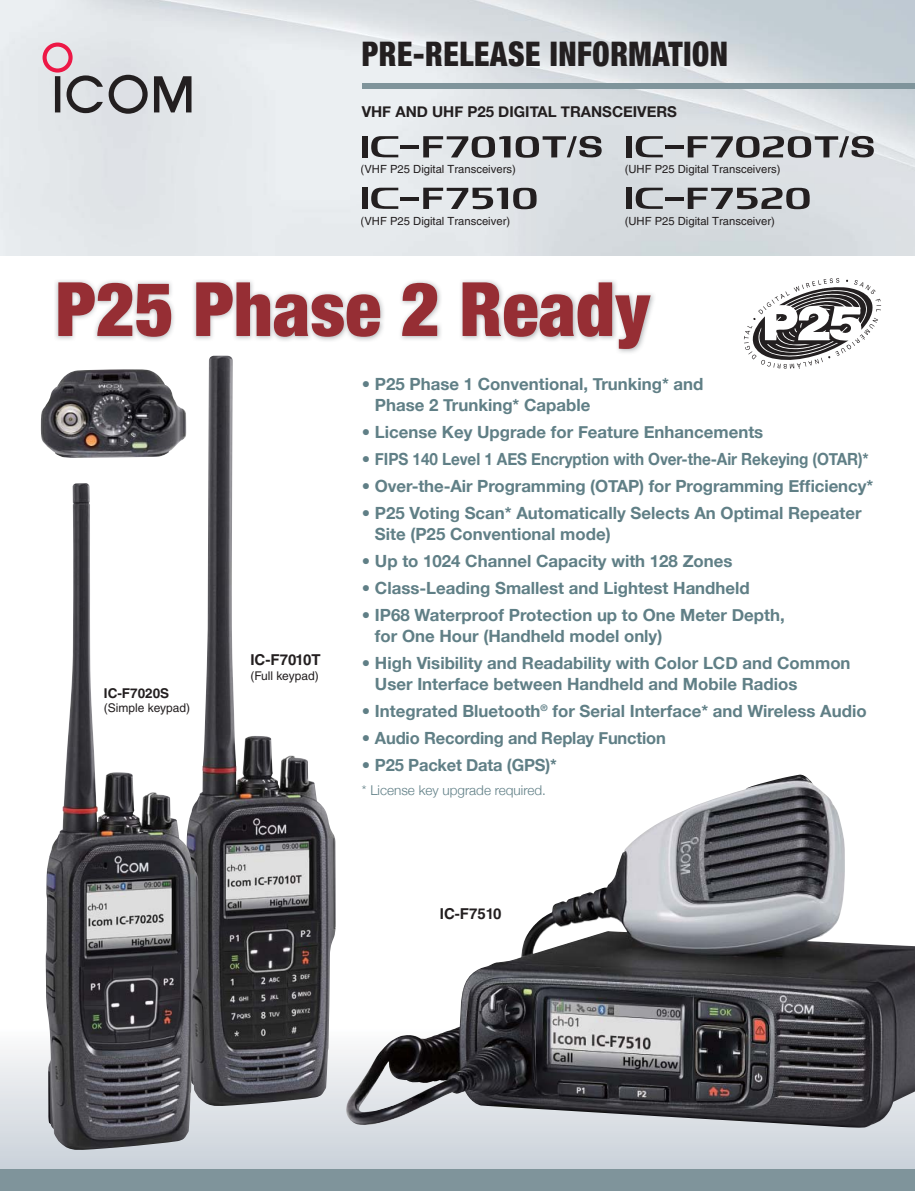
<style>
.page{position:relative;width:915px;height:1191px;background:#fff}
.page>*{position:absolute;margin:0;border:0;box-sizing:border-box;transform-origin:0 0}
.t1{font:900 condensed 75px "Helvetica Neue";color:#962e34}
.t2{font:900 condensed 33.75px "Helvetica Neue";letter-spacing:.02em;color:#231f20;scale:.91 1}
.t3{font:700 16.8px/21px "Helvetica Neue";color:#607f86}
.t4{font:700 15px "Helvetica Neue";color:#231f20}
.t5{font:700 15px "Helvetica LT Std";color:#231f20}
.t6{font:300 13.5px "Helvetica Neue";color:#607f86}
.t7{font:700 13.5px "Helvetica LT Std";color:#231f20}
.t8{font:12px "Helvetica LT Std";color:#231f20}
.t9{font:11.25px "Helvetica LT Std";color:#231f20}
</style>
<div class="page">
<svg style="left:0;top:839px;width:914px;height:330px"></svg>
<img style="left:0;top:0;width:914px;height:255px">
<svg style="left:154px;top:76px;width:37px;height:36px"></svg>
<svg style="left:109px;top:75px;width:39px;height:39px"></svg>
<svg style="left:43px;top:43px;width:60px;height:70px"></svg>
<img style="left:345px;top:774px;width:569px;height:354px">
<img style="left:186px;top:356px;width:149px;height:750px">
<img style="left:45px;top:483px;width:153px;height:666px">
<div style="left:361px;top:136px;width:6px;height:21px;background:#231f20"></div>
<svg style="left:371px;top:136px;width:27px;height:21px"></svg>
<hr style="left:400px;top:146px;width:19px;height:3px;background:#231f20">
<svg style="left:423px;top:136px;width:179px;height:22px"></svg>
<div style="left:361px;top:188px;width:6px;height:21px;background:#231f20"></div>
<svg style="left:371px;top:188px;width:27px;height:21px"></svg>
<hr style="left:400px;top:197px;width:19px;height:3px;background:#231f20">
<svg style="left:423px;top:188px;width:114px;height:21px"></svg>
<div style="left:626px;top:136px;width:5px;height:21px;background:#231f20"></div>
<svg style="left:635px;top:136px;width:27px;height:21px"></svg>
<hr style="left:665px;top:146px;width:18px;height:3px;background:#231f20">
<svg style="left:687px;top:135px;width:187px;height:23px"></svg>
<div style="left:626px;top:188px;width:5px;height:21px;background:#231f20"></div>
<svg style="left:635px;top:188px;width:27px;height:21px"></svg>
<hr style="left:665px;top:197px;width:18px;height:3px;background:#231f20">
<svg style="left:687px;top:187px;width:122px;height:22px"></svg>
<img style="left:55px;top:280px;width:599px;height:73px">
<svg style="left:744px;top:278px;width:136px;height:91px"></svg>
<img style="left:41px;top:369px;width:145px;height:89px">
<div style="left:362px;top:83px;width:552px;height:6px;background:#7f949b"></div>
<div style="left:0;top:1169px;width:914px;height:21px;background:#7f949b"></div>
<h2 class="t2" style="left:361px;top:33px;width:404px">PRE-RELEASE INFORMATION</h2>
<p class="t4" style="left:361px;top:103px;width:317px">VHF AND UHF P25 DIGITAL TRANSCEIVERS</p>
<p class="t9" style="left:360px;top:165px;width:157px">(VHF P25 Digital Transceivers)</p>
<p class="t9" style="left:624px;top:165px;width:157px">(UHF P25 Digital Transceivers)</p>
<p class="t9" style="left:360px;top:217px;width:151px">(VHF P25 Digital Transceiver)</p>
<p class="t9" style="left:624px;top:217px;width:152px">(UHF P25 Digital Transceiver)</p>
<h1 class="t1" style="left:56px;top:263px;width:595px">P25 Phase 2 Ready</h1>
<p class="t7" style="left:104px;top:688px;width:67px">IC-F7020S</p>
<p class="t8" style="left:104px;top:703px;width:88px">(Simple keypad)</p>
<p class="t5" style="left:250px;top:654px;width:72px">IC-F7010T</p>
<p class="t8" style="left:250px;top:671px;width:70px">(Full keypad)</p>
<p class="t3" style="left:375px;top:373px;width:330px;text-indent:-13px">• P25 Phase 1 Conventional, Trunking* and<br>Phase 2 Trunking* Capable</p>
<p class="t3" style="left:362px;top:421px;width:403px">• License Key Upgrade for Feature Enhancements</p>
<p class="t3" style="left:362px;top:448px;width:508px">• FIPS 140 Level 1 AES Encryption with Over-the-Air Rekeying (OTAR)*</p>
<p class="t3" style="left:362px;top:475px;width:512px">• Over-the-Air Programming (OTAP) for Programming Efficiency*</p>
<p class="t3" style="left:375px;top:502px;width:488px;text-indent:-13px">• P25 Voting Scan* Automatically Selects An Optimal Repeater<br>Site (P25 Conventional mode)</p>
<p class="t3" style="left:362px;top:550px;width:372px">• Up to 1024 Channel Capacity with 128 Zones</p>
<p class="t3" style="left:362px;top:577px;width:389px">• Class-Leading Smallest and Lightest Handheld</p>
<p class="t3" style="left:375px;top:604px;width:411px;text-indent:-13px">• IP68 Waterproof Protection up to One Meter Depth, for One Hour (Handheld model only)</p>
<p class="t3" style="left:375px;top:652px;width:477px;text-indent:-13px">• High Visibility and Readability with Color LCD and Common<br>User Interface between Handheld and Mobile Radios</p>
<p class="t3" style="left:362px;top:700px;width:506px">• Integrated Bluetooth<sup>®</sup> for Serial Interface* and Wireless Audio</p>
<p class="t3" style="left:362px;top:727px;width:305px">• Audio Recording and Replay Function</p>
<p class="t3" style="left:362px;top:754px;width:196px">• P25 Packet Data (GPS)*</p>
<p class="t6" style="left:362px;top:781px;width:185px">* License key upgrade required.</p>
<p class="t5" style="left:440px;top:907px;width:63px">IC-F7510</p>
</div>
